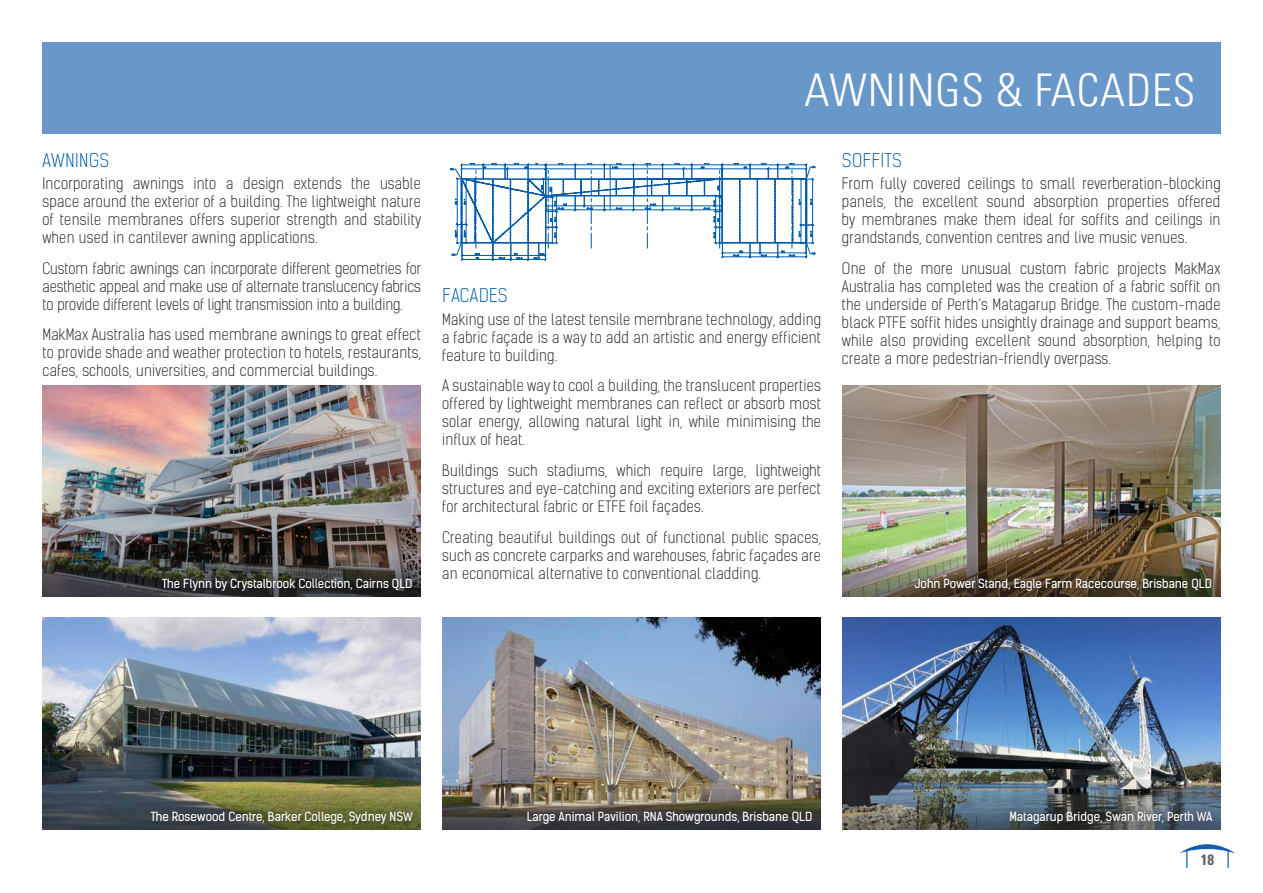
<style>
.page{position:relative;width:1263px;height:893px;background:#fff}
.page>*{position:absolute;margin:0;border:0;box-sizing:border-box;transform-origin:0 0}
.Brochure_Cover_Title{font:45px "Univers LT 47 Lt Cn";letter-spacing:.02em;color:#fff}
.PD_-_Headings{font:300 18px "Kelson Sans";letter-spacing:.035em;color:#005baa}
.Brochure_Copy{font:300 15px/18px "Kelson Sans";letter-spacing:.02em;color:#252525;text-align:justify}
.t1{font:15px "Univers LT 67 Bd Cn";color:#636466}
.t2{font:12px "Kelson Sans";color:#fff}
</style>
<div class="page">
<svg style="left:1180px;top:844px;width:55px;height:24px"></svg>
<div style="left:1194px;top:850px;width:27px;height:17px;background:#fff"></div>
<div style="left:42px;top:43px;width:1178px;height:91px;background:#6898ca"></div>
<img style="left:43px;top:618px;width:378px;height:167px">
<img style="left:43px;top:385px;width:378px;height:167px">
<img style="left:442px;top:618px;width:379px;height:167px">
<img style="left:842px;top:618px;width:378px;height:167px">
<img style="left:842px;top:385px;width:378px;height:167px">
<svg style="left:450px;top:163px;width:365px;height:98px"></svg>
<img style="left:43px;top:552px;width:378px;height:45px">
<div style="left:154px;top:570px;width:267px;height:30px;background:#231f20;opacity:.75"></div>
<svg style="left:43px;top:785px;width:378px;height:44px;background:#656951"></svg>
<div style="left:143px;top:802px;width:278px;height:31px;background:#231f20;opacity:.75"></div>
<img style="left:442px;top:785px;width:379px;height:44px">
<div style="left:518px;top:802px;width:303px;height:31px;background:#231f20;opacity:.75"></div>
<img style="left:842px;top:552px;width:378px;height:45px">
<div style="left:906px;top:570px;width:315px;height:31px;background:#231f20;opacity:.75"></div>
<img style="left:842px;top:785px;width:378px;height:44px">
<div style="left:1001px;top:802px;width:220px;height:31px;background:#231f20;opacity:.75"></div>
<p class="PD_-_Headings" style="left:43px;top:149px;width:68px">AWNINGS</p>
<p class="Brochure_Copy" style="left:43px;top:175px;width:380px">Incorporating awnings into a design extends the usable space around the exterior of a building. The lightweight nature of tensile membranes offers superior strength and stability when used in cantilever awning applications.</p>
<p class="Brochure_Copy" style="left:43px;top:259px;width:380px">Custom fabric awnings can incorporate different geometries for aesthetic appeal and make use of alternate translucency fabrics to provide different levels of light transmission into a building.</p>
<p class="Brochure_Copy" style="left:43px;top:326px;width:380px">MakMax Australia has used membrane awnings to great effect to provide shade and weather protection to hotels, restaurants, cafes, schools, universities, and commercial buildings.</p>
<p class="t2" style="left:162px;top:576px;width:252px">The Flynn by Crystalbrook Collection, Cairns QLD</p>
<p class="Brochure_Cover_Title" style="left:804px;top:63px;width:392px">AWNINGS &amp; FACADES</p>
<p class="PD_-_Headings" style="left:442px;top:285px;width:67px">FACADES</p>
<p class="Brochure_Copy" style="left:442px;top:310px;width:380px">Making use of the latest tensile membrane technology, adding a fabric façade is a way to add an artistic and energy efficient feature to building.</p>
<p class="Brochure_Copy" style="left:442px;top:377px;width:380px">A sustainable way to cool a building, the translucent properties offered by lightweight membranes can reflect or absorb most solar energy, allowing natural light in, while minimising the influx of heat.</p>
<p class="Brochure_Copy" style="left:442px;top:462px;width:380px">Buildings such stadiums, which require large, lightweight structures and eye-catching and exciting exteriors are perfect for architectural fabric or ETFE foil façades.</p>
<p class="Brochure_Copy" style="left:442px;top:528px;width:380px">Creating beautiful buildings out of functional public spaces, such as concrete carparks and warehouses, fabric façades are an economical alternative to conventional cladding.</p>
<p class="PD_-_Headings" style="left:842px;top:149px;width:61px">SOFFITS</p>
<p class="Brochure_Copy" style="left:842px;top:175px;width:380px">From fully covered ceilings to small reverberation-blocking panels, the excellent sound absorption properties offered by membranes make them ideal for soffits and ceilings in grandstands, convention centres and live music venues.</p>
<p class="Brochure_Copy" style="left:842px;top:259px;width:380px">One of the more unusual custom fabric projects MakMax Australia has completed was the creation of a fabric soffit on the underside of Perth’s Matagarup Bridge. The custom-made black PTFE soffit hides unsightly drainage and support beams, while also providing excellent sound absorption, helping to create a more pedestrian-friendly overpass.</p>
<p class="t2" style="left:915px;top:576px;width:299px">John Power Stand, Eagle Farm Racecourse, Brisbane QLD</p>
<p class="t2" style="left:151px;top:809px;width:264px">The Rosewood Centre, Barker College, Sydney NSW</p>
<p class="t2" style="left:527px;top:809px;width:287px">Large Animal Pavilion, RNA Showgrounds, Brisbane QLD</p>
<p class="t2" style="left:1009px;top:809px;width:204px">Matagarup Bridge, Swan River, Perth WA</p>
<p class="t1" style="left:1201px;top:850px;width:15px">18</p>
</div>
